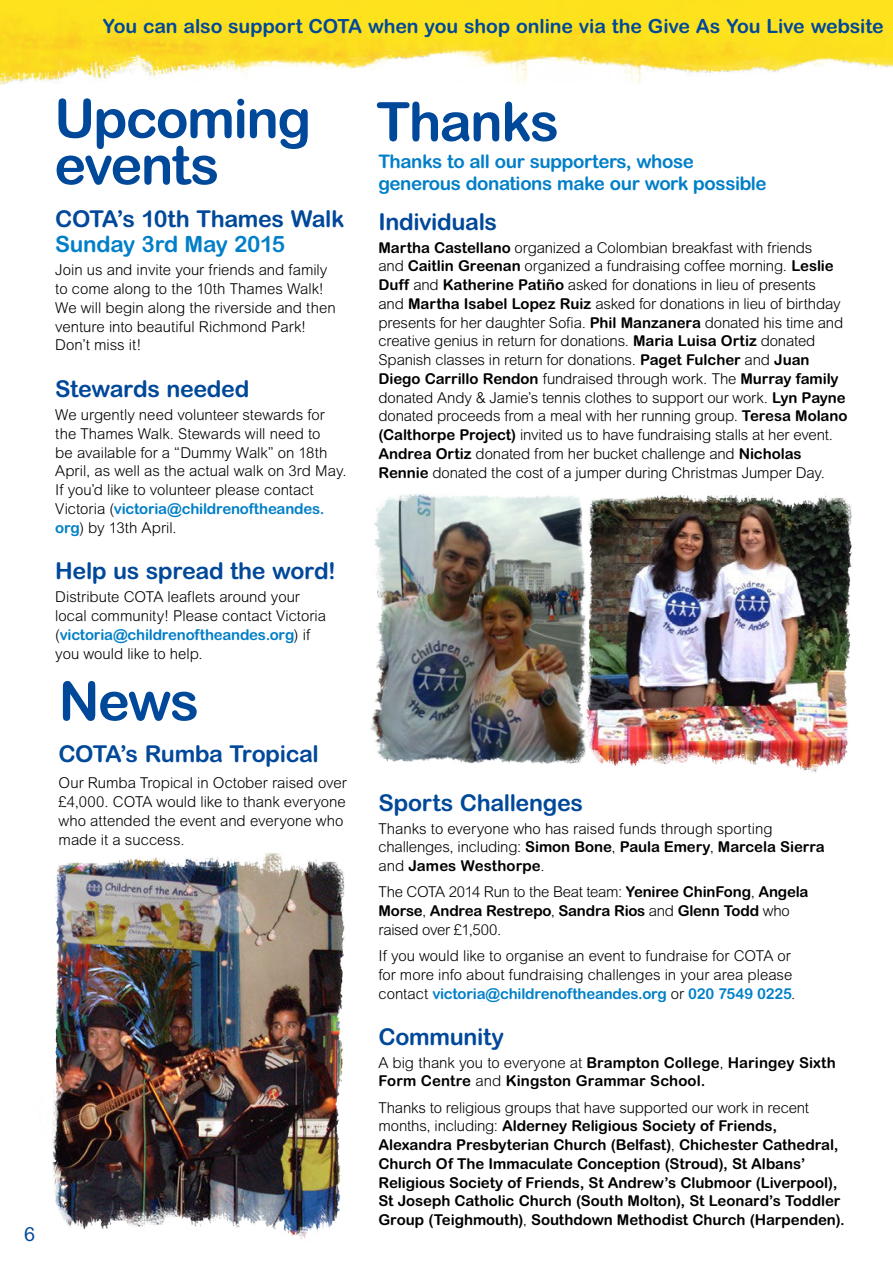
<style>
.page{position:relative;width:893px;height:1263px;background:#fff}
.page>*{position:absolute;margin:0;border:0;box-sizing:border-box;transform-origin:0 0}
.t1{font:700 54px/46.5px "Arial Rounded MT Std";letter-spacing:-.03em;color:#004899}
.t2{font:700 23.25px "Arial Rounded MT Std";letter-spacing:-.015em;color:#004899}
.t3{font:700 22.5px "Arial Rounded MT Std";letter-spacing:-.015em;color:#007fc8}
.t4{font:700 19.5px "Arial Rounded MT Std";letter-spacing:-.005em;color:#004899}
.t5{font:19.5px "Arial Rounded MT Std";color:#004899}
.t6{font:700 18.75px/22.5px "Arial Rounded MT Std";letter-spacing:-.02em;color:#007fc8}
.t7{font:300 15px/18.8px "Arial Rounded MT Std";letter-spacing:-.005em;color:#000}
.t8{font:700 15px/18.8px "Arial Rounded MT Std";letter-spacing:-.005em;color:#000}
.s1{font-weight:700;color:#007fc8}
.s2{font-weight:700}
.s3{font-weight:300}
</style>
<div class="page">
<img style="left:608px;top:495px;width:244px;height:278px">
<img style="left:371px;top:494px;width:237px;height:270px">
<img style="left:0;top:0;width:893px;height:85px">
<img style="left:52px;top:853px;width:293px;height:386px">
<h3 class="t4" style="left:103px;top:18px;width:782px">You can also support COTA when you shop online via the Give As You Live website</h3>
<h1 class="t1" style="left:54px;top:100px;width:258px">Upcoming events</h1>
<h2 class="t2" style="left:55px;top:210px;width:291px">COTA’s 10th Thames Walk</h2>
<h3 class="t3" style="left:55px;top:236px;width:232px">Sunday 3rd May 2015</h3>
<p class="t7" style="left:55px;top:262px;width:282px">Join us and invite your friends and family to come along to the 10th Thames Walk!<br>We will begin along the riverside and then venture into beautiful Richmond Park!<br>Don’t miss it!</p>
<h2 class="t2" style="left:55px;top:380px;width:195px">Stewards needed</h2>
<p class="t7" style="left:55px;top:407px;width:293px">We urgently need volunteer stewards for the Thames Walk. Stewards will need to<br>be available for a “Dummy Walk” on 18th April, as well as the actual walk on 3rd May.<br>If you’d like to volunteer please contact Victoria (<span class="s1">victoria@childrenoftheandes. org</span>) by 13th April.</p>
<h2 class="t2" style="left:55px;top:562px;width:282px">Help us spread the word!</h2>
<p class="t7" style="left:55px;top:589px;width:272px">Distribute COTA leaflets around your local community! Please contact Victoria (<span class="s1">victoria@childrenoftheandes.org</span>) if you would like to help.</p>
<h1 class="t1" style="left:59px;top:683px;width:142px">News</h1>
<h2 class="t2" style="left:59px;top:745px;width:262px">COTA’s Rumba Tropical</h2>
<p class="t7" style="left:59px;top:775px;width:290px">Our Rumba Tropical in October raised over £4,000. COTA would like to thank everyone who attended the event and everyone who made it a success.</p>
<h3 class="t5" style="left:24px;top:1227px;width:12px">6</h3>
<h1 class="t1" style="left:376px;top:104px;width:184px">Thanks</h1>
<p class="t6" style="left:378px;top:151px;width:390px">Thanks to all our supporters, whose generous donations make our work possible</p>
<h2 class="t2" style="left:378px;top:213px;width:120px">Individuals</h2>
<p class="t7" style="left:378px;top:239px;width:471px"><span class="s2">Martha Castellano</span> organized a Colombian breakfast with friends<br>and <span class="s2">Caitlin Greenan</span> organized a fundraising coffee morning. <span class="s2">Leslie Duff</span> and <span class="s2">Katherine Patiño</span> asked for donations in lieu of presents<br>and <span class="s2">Martha Isabel Lopez Ruiz</span> asked for donations in lieu of birthday presents for her daughter Sofia. <span class="s2">Phil Manzanera</span> donated his time and creative genius in return for donations. <span class="s2">Maria Luisa Ortiz</span> donated Spanish classes in return for donations. <span class="s2">Paget Fulcher</span> and <span class="s2">Juan Diego Carrillo Rendon</span> fundraised through work. The <span class="s2">Murray family </span>donated Andy &amp; Jamie’s tennis clothes to support our work. <span class="s2">Lyn Payne </span>donated proceeds from a meal with her running group. <span class="s2">Teresa Molano (Calthorpe Project)</span> invited us to have fundraising stalls at her event.<br><span class="s2">Andrea Ortiz</span> donated from her bucket challenge and <span class="s2">Nicholas Rennie</span> donated the cost of a jumper during Christmas Jumper Day.</p>
<h2 class="t2" style="left:378px;top:794px;width:206px">Sports Challenges</h2>
<p class="t7" style="left:378px;top:820px;width:448px">Thanks to everyone who has raised funds through sporting challenges, including: <span class="s2">Simon Bone</span>, <span class="s2">Paula Emery</span>, <span class="s2">Marcela Sierra </span>and <span class="s2">James Westhorpe</span>.</p>
<p class="t8" style="left:378px;top:884px;width:431px"><span class="s3">The COTA 2014 Run to the Beat team:</span> Yeniree ChinFong<span class="s3">,</span> Angela<br>Morse<span class="s3">,</span> Andrea Restrepo<span class="s3">,</span> Sandra Rios <span class="s3">and</span> Glenn Todd <span class="s3">who raised over £1,500.</span></p>
<p class="t7" style="left:378px;top:948px;width:418px">If you would like to organise an event to fundraise for COTA or for more info about fundraising challenges in your area please contact <span class="s1">victoria@childrenoftheandes.org</span> or <span class="s1">020 7549 0225</span>.</p>
<h2 class="t2" style="left:378px;top:1028px;width:127px">Community</h2>
<p class="t8" style="left:378px;top:1054px;width:459px"><span class="s3">A big thank you to everyone at</span> Brampton College<span class="s3">,</span> Haringey Sixth<br>Form Centre <span class="s3">and</span> Kingston Grammar School.</p>
<p class="t8" style="left:378px;top:1099px;width:468px"><span class="s3">Thanks to religious groups that have supported our work in recent months, including:</span> Alderney Religious Society of Friends, Alexandra Presbyterian Church (Belfast)<span class="s3">,</span> Chichester Cathedral, Church Of The Immaculate Conception (Stroud), St Albans’ Religious Society of Friends, St Andrew’s Clubmoor (Liverpool), St Joseph Catholic Church (South Molton), St Leonard’s Toddler Group (Teighmouth)<span class="s3">,</span> Southdown Methodist Church (Harpenden).</p>
</div>
